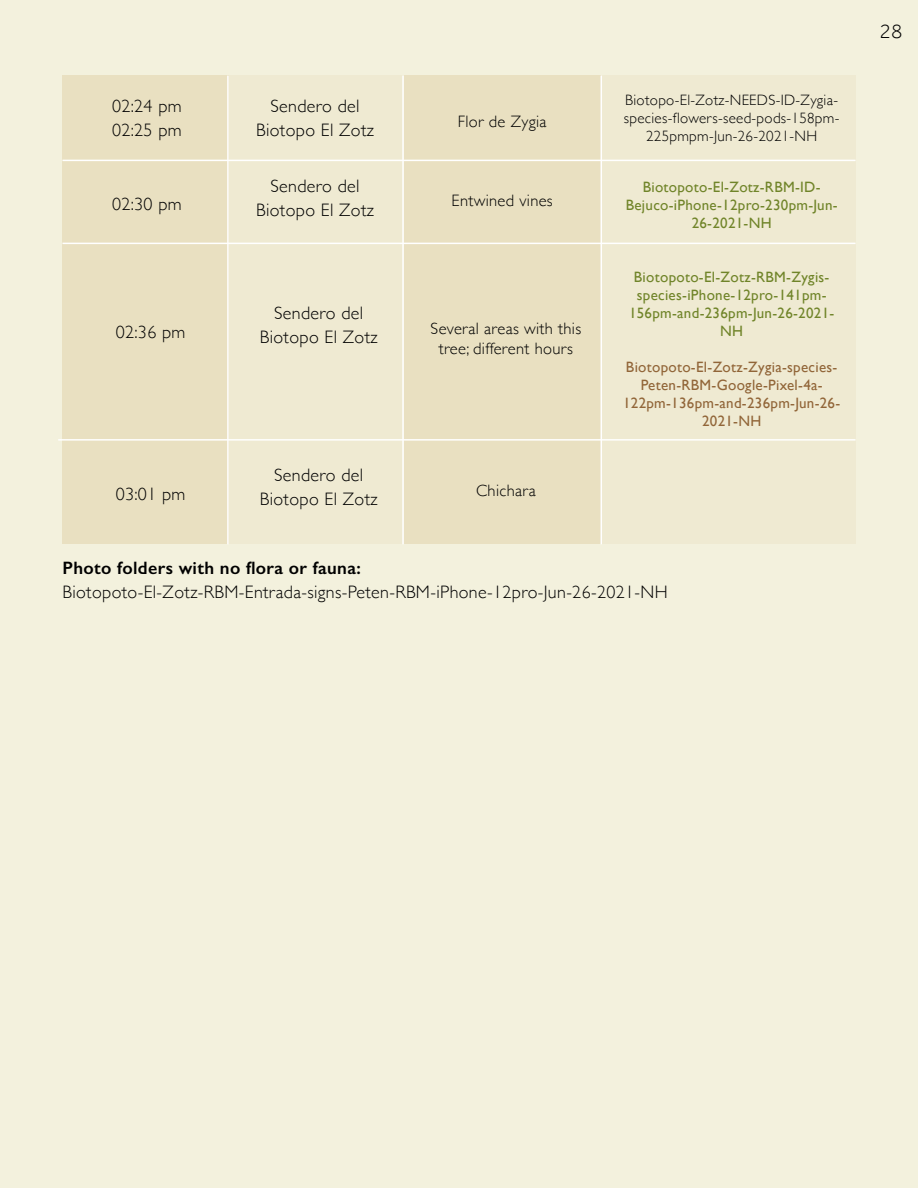
<style>
.page{position:relative;width:918px;height:1188px;background:#f3f1dd}
.page>*{position:absolute;margin:0;border:0;box-sizing:border-box;transform-origin:0 0}
.t1{font:300 21px "Effra";color:#000}
.t2{font:300 18px/24px "Gill Sans";letter-spacing:.02em;color:#000;text-align:center}
.t3{font:600 18px "Gill Sans";letter-spacing:.02em;color:#000}
.t4{font:300 16.5px/19.8px "Gill Sans";letter-spacing:.02em;color:#000;text-align:center}
.t5{font:15px/18px "Gill Sans";letter-spacing:.02em;color:#708429;text-align:center}
.t6{font:15px/18px "Gill Sans";letter-spacing:.02em;color:#916538;text-align:center}
.t7{font:300 15px/18px "Gill Sans";letter-spacing:.02em;color:#000;text-align:center}
</style>
<div class="page">
<div style="left:62px;top:76px;width:794px;height:468px;background:#efead2"></div>
<div style="left:62px;top:76px;width:167px;height:468px;background:#e9e0c1"></div>
<div style="left:404px;top:76px;width:197px;height:468px;background:#e9e0c1"></div>
<hr style="left:227px;top:76px;width:2px;height:468px;background:#fff">
<hr style="left:402px;top:76px;width:2px;height:468px;background:#fff">
<hr style="left:601px;top:76px;width:1px;height:468px;background:#fff">
<hr style="left:58px;top:439px;width:798px;height:2px;background:#fff">
<hr style="left:62px;top:160px;width:794px;height:1px;background:#fff">
<hr style="left:62px;top:243px;width:794px;height:1px;background:#fff">
<p class="t2" style="left:112px;top:93px;width:71px;text-align:left">02:24 pm<br>02:25 pm</p>
<p class="t2" style="left:256px;top:93px;width:119px">Sendero del<br>Biotopo El Zotz</p>
<p class="t4" style="left:458px;top:111px;width:90px">Flor de Zygia</p>
<p class="t2" style="left:256px;top:173px;width:119px">Sendero del<br>Biotopo El Zotz</p>
<p class="t2" style="left:112px;top:191px;width:71px">02:30 pm</p>
<p class="t4" style="left:452px;top:190px;width:103px">Entwined vines</p>
<p class="t2" style="left:116px;top:319px;width:71px">02:36 pm</p>
<p class="t2" style="left:260px;top:301px;width:119px">Sendero del<br>Biotopo El Zotz</p>
<p class="t4" style="left:431px;top:318px;width:152px">Several areas with this tree; different hours</p>
<p class="t2" style="left:260px;top:462px;width:119px">Sendero del<br>Biotopo El Zotz</p>
<p class="t2" style="left:116px;top:481px;width:71px">03:01 pm</p>
<p class="t4" style="left:476px;top:480px;width:61px">Chichara</p>
<p class="t7" style="left:624px;top:90px;width:217px">Biotopo-El-Zotz-NEEDS-ID-Zygia&shy;species-flowers-seed-pods-158pm-<br>225pmpm-Jun-26-2021-NH</p>
<p class="t5" style="left:626px;top:178px;width:213px">Biotopoto-El-Zotz-RBM-ID-<br>Bejuco-iPhone-12pro-230pm-Jun-<br>26-2021-NH</p>
<p class="t5" style="left:629px;top:268px;width:207px">Biotopoto-El-Zotz-RBM-Zygis&shy;species-iPhone-12pro-141pm-<br>156pm-and-236pm-Jun-26-2021-<br>NH</p>
<p class="t6" style="left:623px;top:358px;width:219px">Biotopoto-El-Zotz-Zygia-species-<br>Peten-RBM-Google-Pixel-4a-<br>122pm-136pm-and-236pm-Jun-26-<br>2021-NH</p>
<p class="t3" style="left:62px;top:557px;width:300px">Photo folders with no flora or fauna:</p>
<p class="t2" style="left:62px;top:579px;width:607px">Biotopoto-El-Zotz-RBM-Entrada-signs-Peten-RBM-iPhone-12pro-Jun-26-2021-NH</p>
<p class="t1" style="left:880px;top:19px;width:24px">28</p>
</div>
